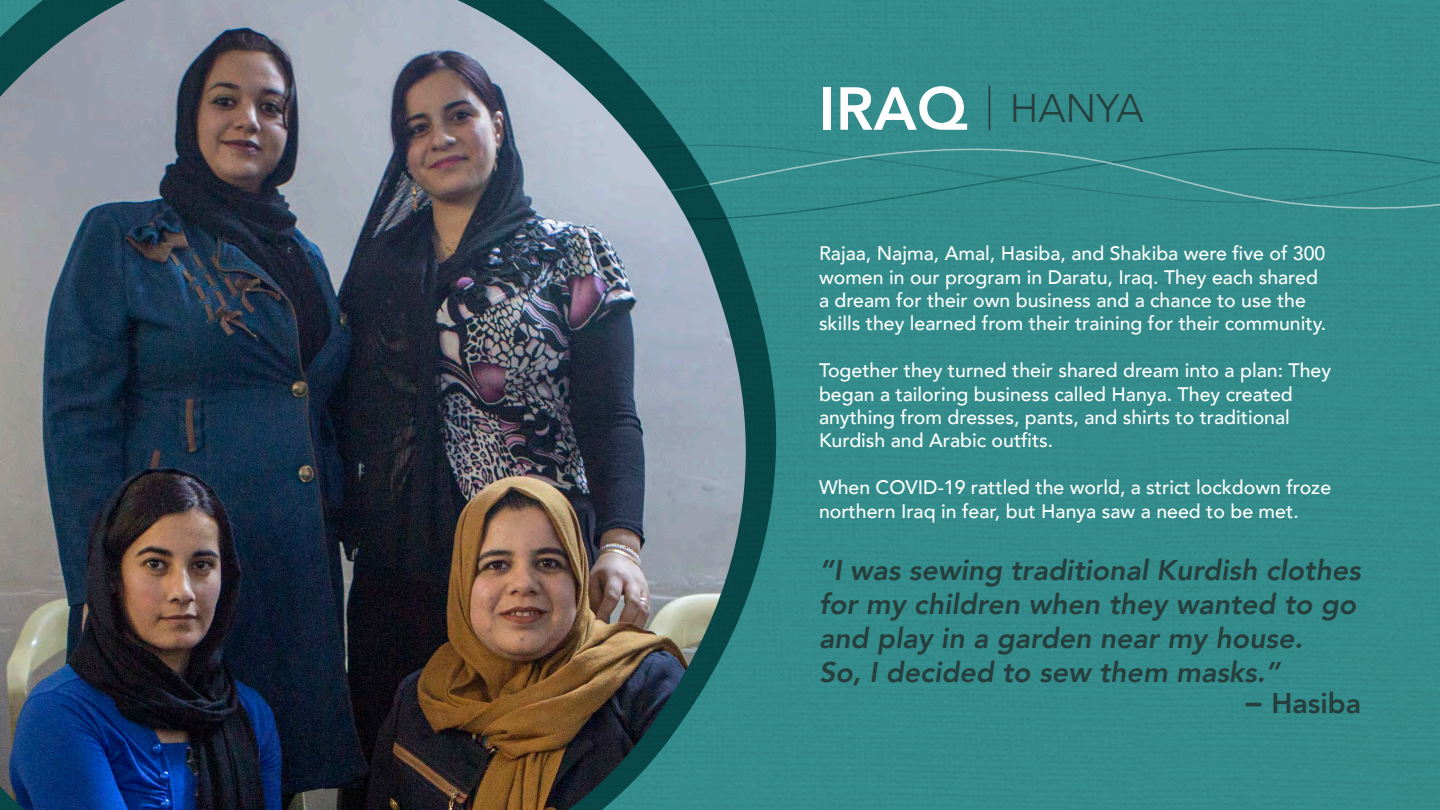
<style>
.page{position:relative;width:1440px;height:810px;background:#fff}
.page>*{position:absolute;margin:0;border:0;box-sizing:border-box;transform-origin:0 0}
.t1{font:800 60px "Avenir";color:#fff}
.t2{font:300 39.75px "Avenir";color:#263f3d}
.t3{font:italic 800 28.5px/34.2px "Avenir";color:#263f3d}
.t4{font:800 28.5px "Avenir";color:#263f3d}
.t5{font:500 19.5px/23.4px "Avenir";color:#fff}
.s1{font-weight:900}
</style>
<div class="page">
<div style="left:782px;top:0;width:658px;height:810px;background:#348c8c"></div>
<hr style="left:989px;top:86px;width:1px;height:44px;background:#263f3d">
<img style="left:0;top:0;width:782px;height:810px">
<p class="t1" style="left:819px;top:62px;width:150px">IRAQ</p>
<p class="t2" style="left:1010px;top:85px;width:135px">HANYA</p>
<p class="t5" style="left:819px;top:241px;width:509px">Rajaa, Najma, Amal, Hasiba, and Shakiba were five of 300 women in our program in Daratu, Iraq. They each shared a dream for their own business and a chance to use the skills they learned from their training for their community.</p>
<p class="t5" style="left:819px;top:358px;width:514px">Together they turned their shared dream into a plan: They began a tailoring business called Hanya. They created anything from dresses, pants, and shirts to traditional Kurdish and Arabic outfits.</p>
<p class="t5" style="left:819px;top:475px;width:514px">When COVID-19 rattled the world, a strict lockdown froze northern Iraq in fear, but Hanya saw a need to be met.</p>
<p class="t3" style="left:819px;top:553px;width:543px">“I was sewing traditional Kurdish clothes for my children when they wanted to go and play in a garden near my house.</p>
<p class="t3" style="left:819px;top:655px;width:463px">So, I decided to sew them masks.”</p>
<p class="t4" style="left:1244px;top:681px;width:119px"><span class="s1">−</span> Hasiba</p>
</div>
